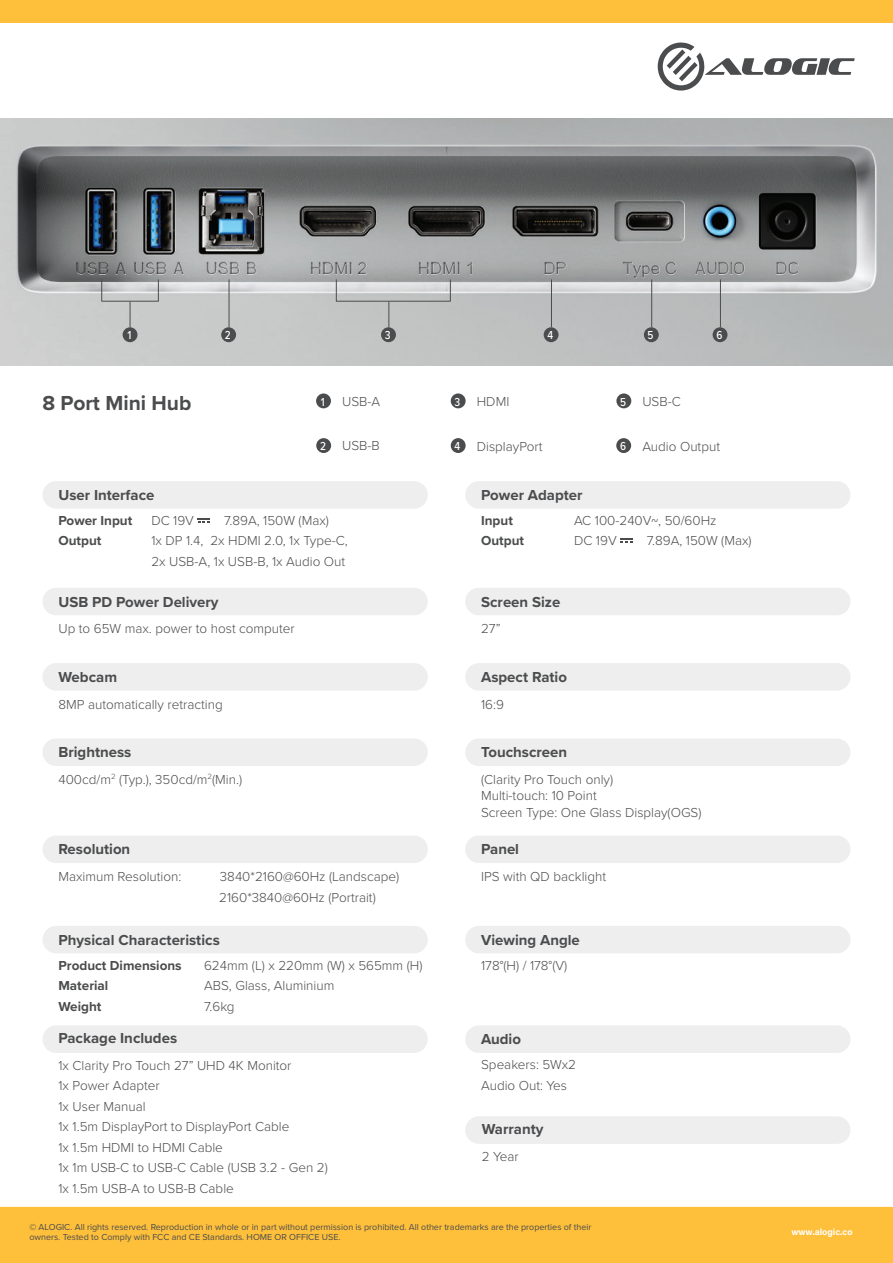
<style>
.page{position:relative;width:893px;height:1263px;background:#fff}
.page>*{position:absolute;margin:0;border:0;box-sizing:border-box;transform-origin:0 0}
.t1{font:700 21px "Proxima Nova";color:#4b4c4d}
.t2{font:700 15px "Proxima Nova";color:#4b4c4d}
.t3{font:300 13.5px/20.5px "Proxima Nova";color:#4b4c4d}
.t4{font:700 13.5px/20.5px "Proxima Nova";color:#4b4c4d}
.t5{font:500 12px "Proxima Nova Cond";color:#fff}
.t6{font:9px/10.8px "Proxima Nova";color:#4b4c4d}
.t7{font:700 9px "Acumin Pro";color:#fff}
.s1{font-family:"Proxima Nova Cond";font-weight:500;font-size:12px;color:#fff}
</style>
<div class="page">
<div style="left:0;top:1207px;width:893px;height:56px;background:#febf3b"></div>
<div style="left:0;top:0;width:893px;height:22px;background:#febf3b"></div>
<div style="left:43px;top:482px;width:384px;height:26px;background:#eeeeef;border-radius:13px"></div>
<div style="left:43px;top:481px;width:385px;height:28px;border:2px solid #eeeeef;border-radius:13px"></div>
<div style="left:43px;top:926px;width:384px;height:27px;background:#eeeeef;border-radius:13px"></div>
<div style="left:43px;top:926px;width:385px;height:27px;border:2px solid #eeeeef;border-radius:13px"></div>
<div style="left:43px;top:1026px;width:384px;height:26px;background:#eeeeef;border-radius:13px"></div>
<div style="left:43px;top:1025px;width:385px;height:28px;border:2px solid #eeeeef;border-radius:13px"></div>
<div style="left:466px;top:1117px;width:384px;height:26px;background:#eeeeef;border-radius:13px"></div>
<div style="left:465px;top:1116px;width:385px;height:28px;border:2px solid #eeeeef;border-radius:13px"></div>
<svg style="left:198px;top:518px;width:12px;height:4px"></svg>
<div style="left:466px;top:482px;width:384px;height:26px;background:#eeeeef;border-radius:13px"></div>
<div style="left:465px;top:481px;width:385px;height:28px;border:2px solid #eeeeef;border-radius:13px"></div>
<svg style="left:620px;top:538px;width:13px;height:5px"></svg>
<div style="left:43px;top:664px;width:384px;height:26px;background:#eeeeef;border-radius:13px"></div>
<div style="left:43px;top:663px;width:385px;height:28px;border:2px solid #eeeeef;border-radius:13px"></div>
<div style="left:43px;top:739px;width:384px;height:26px;background:#eeeeef;border-radius:13px"></div>
<div style="left:43px;top:738px;width:385px;height:28px;border:2px solid #eeeeef;border-radius:13px"></div>
<div style="left:466px;top:836px;width:384px;height:26px;background:#eeeeef;border-radius:13px"></div>
<div style="left:465px;top:835px;width:385px;height:28px;border:2px solid #eeeeef;border-radius:13px"></div>
<div style="left:43px;top:836px;width:384px;height:26px;background:#eeeeef;border-radius:13px"></div>
<div style="left:43px;top:835px;width:385px;height:28px;border:2px solid #eeeeef;border-radius:13px"></div>
<div style="left:466px;top:1026px;width:384px;height:26px;background:#eeeeef;border-radius:13px"></div>
<div style="left:465px;top:1025px;width:385px;height:28px;border:2px solid #eeeeef;border-radius:13px"></div>
<div style="left:466px;top:926px;width:384px;height:27px;background:#eeeeef;border-radius:13px"></div>
<div style="left:465px;top:926px;width:385px;height:27px;border:2px solid #eeeeef;border-radius:13px"></div>
<div style="left:466px;top:664px;width:384px;height:26px;background:#eeeeef;border-radius:13px"></div>
<div style="left:465px;top:663px;width:385px;height:28px;border:2px solid #eeeeef;border-radius:13px"></div>
<div style="left:466px;top:739px;width:384px;height:26px;background:#eeeeef;border-radius:13px"></div>
<div style="left:465px;top:738px;width:385px;height:28px;border:2px solid #eeeeef;border-radius:13px"></div>
<div style="left:466px;top:588px;width:384px;height:26px;background:#eeeeef;border-radius:13px"></div>
<div style="left:465px;top:588px;width:385px;height:27px;border:2px solid #eeeeef;border-radius:13px"></div>
<div style="left:43px;top:588px;width:384px;height:26px;background:#eeeeef;border-radius:13px"></div>
<div style="left:43px;top:588px;width:385px;height:27px;border:2px solid #eeeeef;border-radius:13px"></div>
<svg style="left:658px;top:42px;width:197px;height:49px"></svg>
<img style="left:0;top:119px;width:893px;height:246px">
<hr style="left:229px;top:279px;width:1px;height:48px;background:#4b4c4d">
<hr style="left:551px;top:279px;width:1px;height:48px;background:#4b4c4d">
<hr style="left:651px;top:279px;width:1px;height:48px;background:#4b4c4d">
<hr style="left:720px;top:279px;width:1px;height:48px;background:#4b4c4d">
<svg style="left:388px;top:302px;width:1px;height:25px"></svg>
<svg style="left:130px;top:302px;width:1px;height:25px"></svg>
<div style="left:123px;top:327px;width:14px;height:15px;background:#4b4c4d;border-radius:50%"></div>
<div style="left:316px;top:393px;width:15px;height:15px;background:#4b4c4d;border-radius:50%"></div>
<div style="left:451px;top:438px;width:15px;height:15px;background:#4b4c4d;border-radius:50%"></div>
<div style="left:221px;top:327px;width:15px;height:15px;background:#4b4c4d;border-radius:50%"></div>
<div style="left:316px;top:438px;width:15px;height:15px;background:#4b4c4d;border-radius:50%"></div>
<div style="left:544px;top:327px;width:14px;height:15px;background:#4b4c4d;border-radius:50%"></div>
<div style="left:644px;top:327px;width:15px;height:15px;background:#4b4c4d;border-radius:50%"></div>
<div style="left:713px;top:327px;width:14px;height:15px;background:#4b4c4d;border-radius:50%"></div>
<div style="left:381px;top:327px;width:15px;height:15px;background:#4b4c4d;border-radius:50%"></div>
<div style="left:451px;top:393px;width:15px;height:15px;background:#4b4c4d;border-radius:50%"></div>
<div style="left:616px;top:393px;width:15px;height:15px;background:#4b4c4d;border-radius:50%"></div>
<div style="left:616px;top:438px;width:15px;height:15px;background:#4b4c4d;border-radius:50%"></div>
<div style="left:336px;top:279px;width:115px;height:23px;border:1px solid #4b4c4d"></div>
<div style="left:101px;top:279px;width:58px;height:23px;border:1px solid #4b4c4d"></div>
<p class="t5" style="left:127px;top:330px;width:6px">1</p>
<h1 class="t1" style="left:43px;top:394px;width:150px">8 Port Mini Hub</h1>
<p class="t5" style="left:225px;top:330px;width:7px">2</p>
<p class="t5" style="left:385px;top:330px;width:7px">3</p>
<p class="t5" style="left:548px;top:330px;width:7px">4</p>
<p class="t5" style="left:648px;top:330px;width:8px">5</p>
<p class="t5" style="left:716px;top:330px;width:8px">6</p>
<p class="t5" style="left:321px;top:397px;width:6px">1</p>
<p class="t5" style="left:320px;top:441px;width:7px">2</p>
<p class="t3" style="left:342px;top:392px;width:40px">USB-A</p>
<p class="t3" style="left:342px;top:436px;width:39px">USB-B</p>
<p class="t3" style="left:455px;top:392px;width:56px"><span class="s1">3</span> HDMI</p>
<p class="t3" style="left:642px;top:392px;width:40px">USB-C</p>
<p class="t3" style="left:642px;top:437px;width:79px">Audio Output</p>
<p class="t5" style="left:620px;top:397px;width:8px">5</p>
<p class="t5" style="left:620px;top:441px;width:8px">6</p>
<p class="t3" style="left:455px;top:437px;width:89px"><span class="s1">4</span> DisplayPort</p>
<p class="t2" style="left:58px;top:489px;width:97px">User Interface</p>
<p class="t4" style="left:58px;top:511px;width:75px">Power Input<br>Output</p>
<p class="t3" style="left:151px;top:511px;width:198px;text-indent:73px">7.89A, 150W (Max)<br>1x DP 1.4, 2x HDMI 2.0, 1x Type-C,<br>2x USB-A, 1x USB-B, 1x Audio Out</p>
<p class="t3" style="left:151px;top:511px;width:44px">DC 19V</p>
<p class="t2" style="left:481px;top:489px;width:103px">Power Adapter</p>
<p class="t4" style="left:481px;top:511px;width:44px">Input<br>Output</p>
<p class="t3" style="left:574px;top:511px;width:144px">AC 100-240V~, 50/60Hz<br>DC 19V</p>
<p class="t3" style="left:647px;top:531px;width:106px">7.89A, 150W (Max)</p>
<p class="t2" style="left:58px;top:595px;width:162px">USB PD Power Delivery</p>
<p class="t2" style="left:481px;top:595px;width:81px">Screen Size</p>
<p class="t3" style="left:58px;top:619px;width:238px">Up to 65W max. power to host computer</p>
<p class="t3" style="left:481px;top:619px;width:21px">27”</p>
<p class="t2" style="left:58px;top:670px;width:60px">Webcam</p>
<p class="t2" style="left:481px;top:670px;width:87px">Aspect Ratio</p>
<p class="t3" style="left:58px;top:695px;width:166px">8MP automatically retracting</p>
<p class="t3" style="left:481px;top:694px;width:24px">16:9</p>
<p class="t2" style="left:58px;top:746px;width:74px">Brightness</p>
<p class="t2" style="left:481px;top:746px;width:88px">Touchscreen</p>
<p class="t3" style="left:58px;top:770px;width:185px">400cd/m<sup>2</sup> (Typ.), 350cd/m<sup>2</sup>(Min.)</p>
<p class="t3" style="left:481px;top:772px;width:222px;line-height:16.4px">(Clarity Pro Touch only)<br>Multi-touch: 10 Point<br>Screen Type: One Glass Display(OGS)</p>
<p class="t2" style="left:58px;top:843px;width:73px">Resolution</p>
<p class="t3" style="left:58px;top:867px;width:125px">Maximum Resolution:</p>
<p class="t3" style="left:219px;top:867px;width:181px">3840*2160@60Hz (Landscape)<br>2160*3840@60Hz (Portrait)</p>
<p class="t2" style="left:481px;top:843px;width:39px">Panel</p>
<p class="t3" style="left:481px;top:867px;width:127px">IPS with QD backlight</p>
<p class="t2" style="left:58px;top:933px;width:163px">Physical Characteristics</p>
<p class="t2" style="left:481px;top:933px;width:100px">Viewing Angle</p>
<p class="t4" style="left:58px;top:956px;width:125px">Product Dimensions<br>Material<br>Weight</p>
<p class="t3" style="left:204px;top:956px;width:220px">624mm (L) x 220mm (W) x 565mm (H)<br>ABS, Glass, Aluminium<br>7.6kg</p>
<p class="t3" style="left:481px;top:956px;width:88px">178°(H) / 178°(V)</p>
<p class="t2" style="left:58px;top:1032px;width:120px">Package Includes</p>
<p class="t2" style="left:481px;top:1033px;width:41px">Audio</p>
<p class="t3" style="left:58px;top:1056px;width:271px">1x Clarity Pro Touch 27” UHD 4K Monitor<br>1x Power Adapter<br>1x User Manual<br>1x 1.5m DisplayPort to DisplayPort Cable<br>1x 1.5m HDMI to HDMI Cable<br>1x 1m USB-C to USB-C Cable (USB 3.2 - Gen 2)<br>1x 1.5m USB-A to USB-B Cable</p>
<p class="t3" style="left:481px;top:1055px;width:96px">Speakers: 5Wx2<br>Audio Out: Yes</p>
<p class="t2" style="left:482px;top:1123px;width:63px">Warranty</p>
<p class="t3" style="left:482px;top:1147px;width:38px">2 Year</p>
<p class="t6" style="left:29px;top:1221px;width:564px">© ALOGIC. All rights reserved. Reproduction in whole or in part without permission is prohibited. All other trademarks are the properties of their owners. Tested to Comply with FCC and CE Standards. HOME OR OFFICE USE.</p>
<p class="t7" style="left:791px;top:1228px;width:63px">www.alogic.co</p>
</div>
